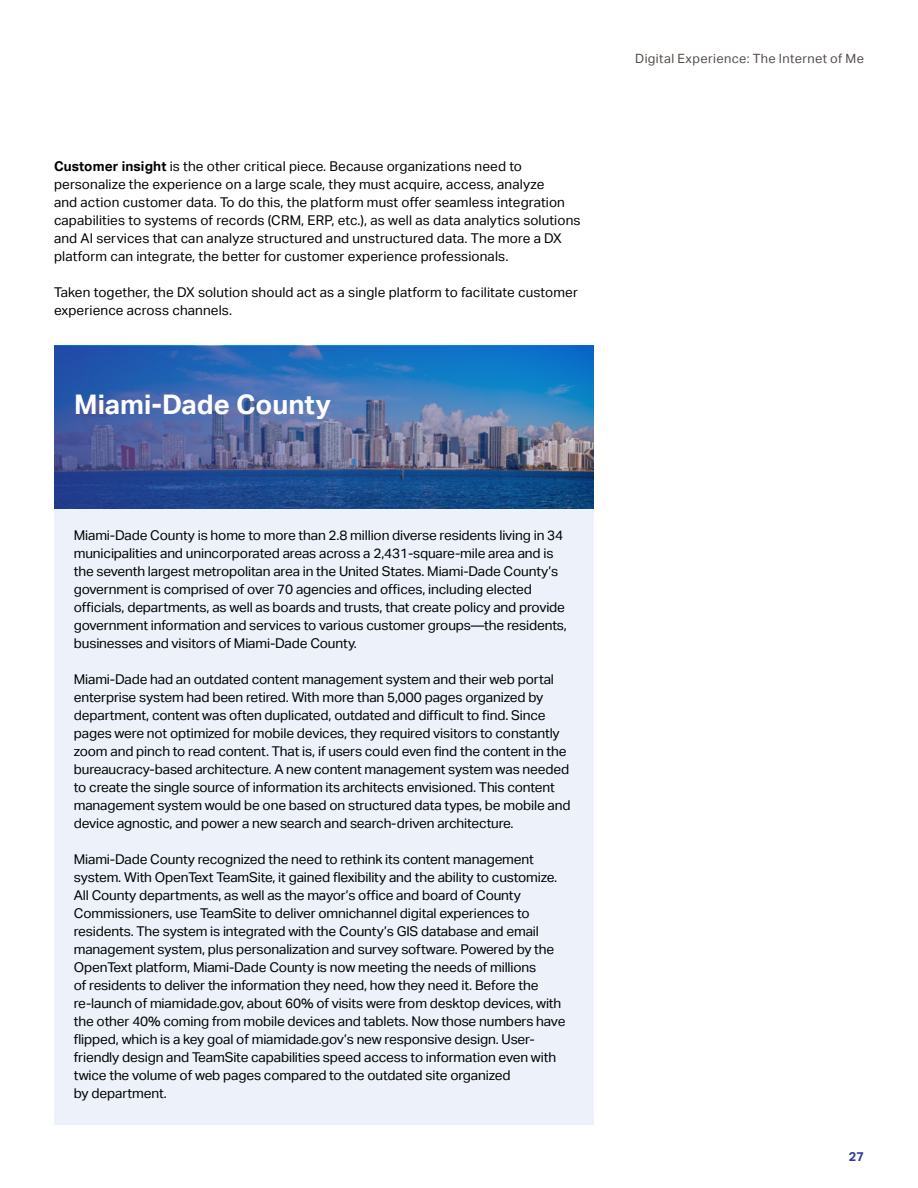
<style>
.page{position:relative;width:918px;height:1188px;background:#fff}
.page>*{position:absolute;margin:0;border:0;box-sizing:border-box;transform-origin:0 0}
.t1{font:700 27px "Aktiv Grotesk";color:#fff}
.Body{font:13.5px/18px "Aktiv Grotesk";letter-spacing:-.01em;color:#000}
.Body-2{font:13.5px/18px "Aktiv Grotesk";letter-spacing:.01em;color:#000}
.t2{font:12.75px "Aktiv Grotesk";letter-spacing:.03em;color:#524b48}
.t3{font:700 12.75px "Aktiv Grotesk";color:#2e3d98}
.s1{font-weight:700}
</style>
<div class="page">
<div style="left:54px;top:503px;width:540px;height:621px;background:#ecf1fa"></div>
<img style="left:54px;top:346px;width:540px;height:163px">
<p class="Body-2" style="left:54px;top:157px;width:528px"><span class="s1">Customer insight</span> is the other critical piece. Because organizations need to personalize the experience on a large scale, they must acquire, access, analyze<br>and action customer data. To do this, the platform must offer seamless integration capabilities to systems of records (CRM, ERP, etc.), as well as data analytics solutions and AI services that can analyze structured and unstructured data. The more a DX platform can integrate, the better for customer experience professionals.</p>
<p class="Body-2" style="left:54px;top:283px;width:525px">Taken together, the DX solution should act as a single platform to facilitate customer experience across channels.</p>
<h3 class="t1" style="left:74px;top:389px;width:258px">Miami-Dade County</h3>
<p class="Body" style="left:74px;top:526px;width:495px">Miami-Dade County is home to more than 2.8 million diverse residents living in 34 municipalities and unincorporated areas across a 2,431-square-mile area and is the seventh largest metropolitan area in the United States. Miami-Dade County’s government is comprised of over 70 agencies and offices, including elected officials, departments, as well as boards and trusts, that create policy and provide government information and services to various customer groups—the residents, businesses and visitors of Miami-Dade County.</p>
<p class="Body" style="left:74px;top:670px;width:498px">Miami-Dade had an outdated content management system and their web portal enterprise system had been retired. With more than 5,000 pages organized by department, content was often duplicated, outdated and difficult to find. Since pages were not optimized for mobile devices, they required visitors to constantly zoom and pinch to read content. That is, if users could even find the content in the bureaucracy-based architecture. A new content management system was needed to create the single source of information its architects envisioned. This content management system would be one based on structured data types, be mobile and device agnostic, and power a new search and search-driven architecture.</p>
<p class="Body" style="left:74px;top:850px;width:493px">Miami-Dade County recognized the need to rethink its content management system. With OpenText TeamSite, it gained flexibility and the ability to customize.<br>All County departments, as well as the mayor’s office and board of County Commissioners, use TeamSite to deliver omnichannel digital experiences to residents. The system is integrated with the County’s GIS database and email management system, plus personalization and survey software. Powered by the OpenText platform, Miami-Dade County is now meeting the needs of millions<br>of residents to deliver the information they need, how they need it. Before the re-launch of miamidade.gov, about 60% of visits were from desktop devices, with the other 40% coming from mobile devices and tablets. Now those numbers have flipped, which is a key goal of miamidade.gov’s new responsive design. User&shy;friendly design and TeamSite capabilities speed access to information even with twice the volume of web pages compared to the outdated site organized<br>by department.</p>
<p class="t2" style="left:635px;top:51px;width:230px">Digital Experience: The Internet of Me</p>
<p class="t3" style="left:849px;top:1149px;width:17px">27</p>
</div>
